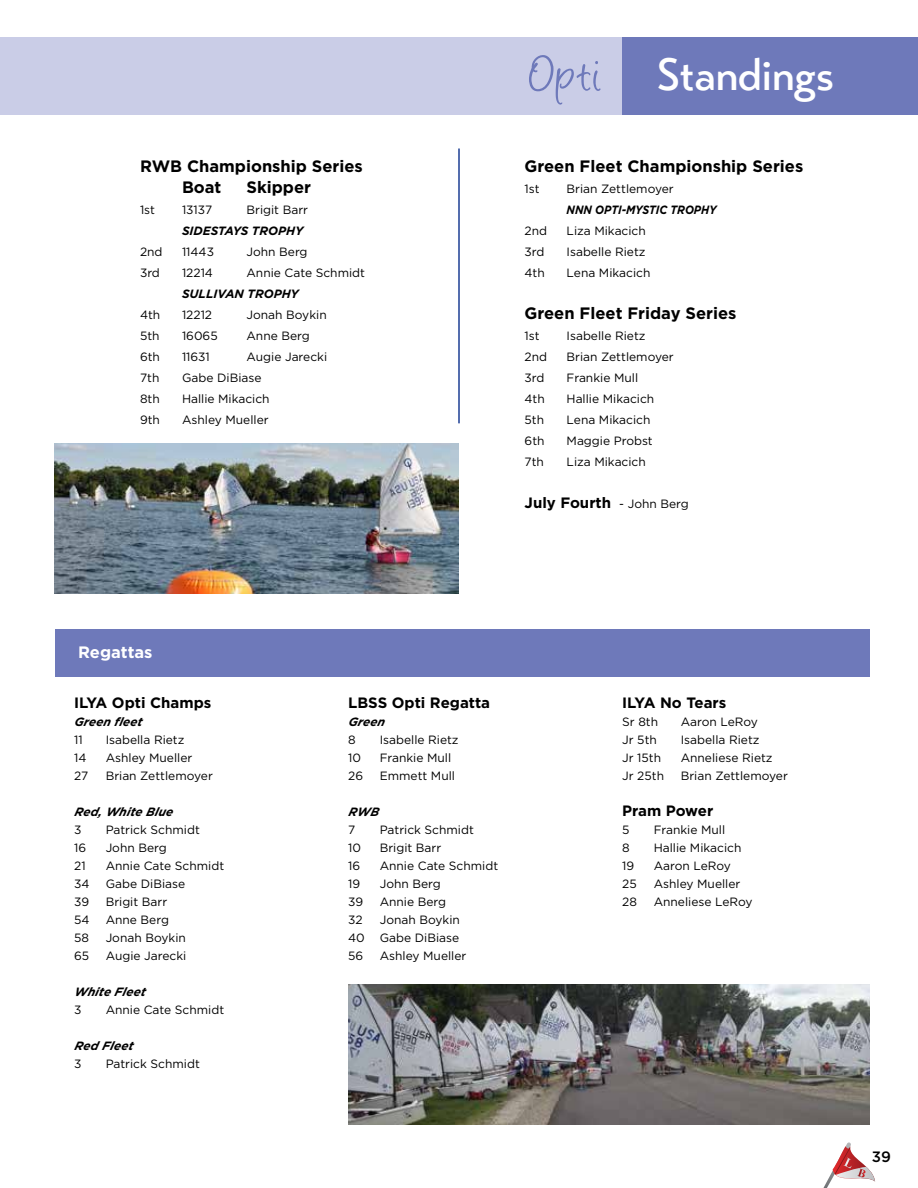
<style>
.page{position:relative;width:918px;height:1188px;background:#fff}
.page>*{position:absolute;margin:0;border:0;box-sizing:border-box;transform-origin:0 0}
.t1{font:500 45px "Transat";color:#fff}
.t2{font:700 16.5px/21px "Gotham";color:#000}
.t3{font:700 16.5px "Gotham";color:#fff}
.t4{font:700 15px "Gotham";color:#000}
.t5{font:500 15px "Gotham";color:#000}
.t6{font:12px/18px "Gotham";color:#000;text-align:justify}
.t7{font:italic 700 12px "Gotham";color:#000}
.t8{font:italic 700 12px "Gotham";color:#000;scale:.9 1}
.s1{font-family:"Angelina";font-weight:400;font-size:57px;color:#6e79ba}
.s2{font-weight:400;font-size:12px}
</style>
<div class="page">
<div style="left:0;top:37px;width:623px;height:77px;background:#cacde7"></div>
<div style="left:623px;top:37px;width:295px;height:77px;background:#6e79ba"></div>
<div style="left:55px;top:629px;width:815px;height:47px;background:#6e79ba"></div>
<hr style="left:458px;top:148px;width:2px;height:275px;background:#1c3e94">
<img style="left:348px;top:985px;width:522px;height:140px">
<img style="left:55px;top:443px;width:403px;height:151px">
<svg style="left:823px;top:1142px;width:52px;height:46px"></svg>
<h2 class="t2" style="left:182px;top:156px;width:182px;text-indent:-42px">RWB Championship Series<br>Boat</h2>
<h2 class="t2" style="left:247px;top:177px;width:66px">Skipper</h2>
<p class="t6" style="left:140px;top:201px;width:16px">1st</p>
<p class="t6" style="left:182px;top:201px;width:32px">13137</p>
<p class="t6" style="left:247px;top:201px;width:63px">Brigit Barr</p>
<p class="t7" style="left:182px;top:224px;width:123px">Sidestays Tr ophy</p>
<p class="t6" style="left:140px;top:243px;width:24px">2nd</p>
<p class="t6" style="left:182px;top:243px;width:34px">11443</p>
<p class="t6" style="left:247px;top:243px;width:63px">John Berg</p>
<p class="t6" style="left:140px;top:264px;width:21px">3rd</p>
<p class="t6" style="left:182px;top:264px;width:33px">12214</p>
<p class="t6" style="left:247px;top:264px;width:120px">Annie Cate Schmidt</p>
<p class="t7" style="left:182px;top:287px;width:76px">SULLIVAN TROPHY</p>
<p class="t6" style="left:140px;top:306px;width:22px">4th</p>
<p class="t6" style="left:182px;top:306px;width:32px">12212</p>
<p class="t6" style="left:247px;top:306px;width:82px">Jonah Boykin</p>
<p class="t6" style="left:140px;top:327px;width:21px">5th</p>
<p class="t6" style="left:182px;top:327px;width:37px">16065</p>
<p class="t6" style="left:247px;top:327px;width:65px">Anne Berg</p>
<p class="t6" style="left:140px;top:348px;width:22px">6th</p>
<p class="t6" style="left:182px;top:348px;width:29px">11631</p>
<p class="t6" style="left:247px;top:348px;width:82px">Augie Jarecki</p>
<p class="t6" style="left:140px;top:369px;width:21px">7th</p>
<p class="t6" style="left:182px;top:369px;width:81px">Gabe DiBiase</p>
<p class="t6" style="left:140px;top:390px;width:21px">8th</p>
<p class="t6" style="left:182px;top:390px;width:89px">Hallie Mikacich</p>
<p class="t6" style="left:140px;top:411px;width:22px">9th</p>
<p class="t6" style="left:182px;top:411px;width:88px">Ashley Mueller</p>
<h1 class="t1" style="left:531px;top:48px;width:305px"><span class="s1">Opti</span> Standings</h1>
<h2 class="t2" style="left:525px;top:156px;width:280px">Green Fleet Championship Series</h2>
<p class="t6" style="left:525px;top:180px;width:16px">1st</p>
<p class="t6" style="left:567px;top:180px;width:109px">Brian Zettlemoyer</p>
<p class="t8" style="left:567px;top:203px;width:168px">NNN Opti-Mystic Trophy</p>
<p class="t6" style="left:525px;top:222px;width:24px">2nd</p>
<p class="t6" style="left:567px;top:222px;width:81px">Liza Mikacich</p>
<p class="t6" style="left:525px;top:243px;width:21px">3rd</p>
<p class="t6" style="left:567px;top:243px;width:80px">Isabelle Rietz</p>
<p class="t6" style="left:525px;top:264px;width:22px">4th</p>
<p class="t6" style="left:567px;top:264px;width:85px">Lena Mikacich</p>
<h2 class="t2" style="left:525px;top:303px;width:213px">Green Fleet Friday Series</h2>
<p class="t6" style="left:525px;top:327px;width:16px">1st</p>
<p class="t6" style="left:567px;top:327px;width:80px">Isabelle Rietz</p>
<p class="t6" style="left:525px;top:348px;width:24px">2nd</p>
<p class="t6" style="left:567px;top:348px;width:109px">Brian Zettlemoyer</p>
<p class="t6" style="left:525px;top:369px;width:21px">3rd</p>
<p class="t6" style="left:567px;top:369px;width:73px">Frankie Mull</p>
<p class="t6" style="left:525px;top:390px;width:22px">4th</p>
<p class="t6" style="left:567px;top:390px;width:89px">Hallie Mikacich</p>
<p class="t6" style="left:525px;top:411px;width:21px">5th</p>
<p class="t6" style="left:567px;top:411px;width:85px">Lena Mikacich</p>
<p class="t6" style="left:525px;top:432px;width:22px">6th</p>
<p class="t6" style="left:567px;top:432px;width:88px">Maggie Probst</p>
<p class="t6" style="left:525px;top:453px;width:21px">7th</p>
<p class="t6" style="left:567px;top:453px;width:81px">Liza Mikacich</p>
<p class="t4" style="left:525px;top:494px;width:166px">July Fourth <span class="s2">- John Berg</span></p>
<h2 class="t3" style="left:78px;top:643px;width:76px">Regattas</h2>
<p class="t4" style="left:74px;top:694px;width:139px">ILYA Opti Champs</p>
<p class="t7" style="left:74px;top:715px;width:72px">Green fleet</p>
<p class="t6" style="left:74px;top:730px;width:10px">11</p>
<p class="t6" style="left:106px;top:730px;width:80px">Isabella Rietz</p>
<p class="t6" style="left:74px;top:748px;width:14px">14</p>
<p class="t6" style="left:106px;top:748px;width:88px">Ashley Mueller</p>
<p class="t6" style="left:74px;top:766px;width:16px">27</p>
<p class="t6" style="left:106px;top:766px;width:109px">Brian Zettlemoyer</p>
<p class="t7" style="left:74px;top:805px;width:103px">Red, White Blue</p>
<p class="t6" style="left:74px;top:820px;width:9px">3</p>
<p class="t6" style="left:106px;top:820px;width:96px">Patrick Schmidt</p>
<p class="t6" style="left:74px;top:838px;width:14px">16</p>
<p class="t6" style="left:106px;top:838px;width:63px">John Berg</p>
<p class="t6" style="left:74px;top:856px;width:13px">21</p>
<p class="t6" style="left:106px;top:856px;width:120px">Annie Cate Schmidt</p>
<p class="t6" style="left:74px;top:874px;width:17px">34</p>
<p class="t6" style="left:106px;top:874px;width:81px">Gabe DiBiase</p>
<p class="t6" style="left:74px;top:892px;width:17px">39</p>
<p class="t6" style="left:106px;top:892px;width:63px">Brigit Barr</p>
<p class="t6" style="left:74px;top:910px;width:17px">54</p>
<p class="t6" style="left:106px;top:910px;width:65px">Anne Berg</p>
<p class="t6" style="left:74px;top:928px;width:16px">58</p>
<p class="t6" style="left:106px;top:928px;width:82px">Jonah Boykin</p>
<p class="t6" style="left:74px;top:946px;width:17px">65</p>
<p class="t6" style="left:106px;top:946px;width:82px">Augie Jarecki</p>
<p class="t7" style="left:74px;top:985px;width:75px">White Fleet</p>
<p class="t6" style="left:74px;top:1000px;width:9px">3</p>
<p class="t6" style="left:106px;top:1000px;width:120px">Annie Cate Schmidt</p>
<p class="t7" style="left:74px;top:1039px;width:63px">Red Fleet</p>
<p class="t6" style="left:74px;top:1054px;width:9px">3</p>
<p class="t6" style="left:106px;top:1054px;width:96px">Patrick Schmidt</p>
<p class="t4" style="left:348px;top:694px;width:143px">LBSS Opti Regatta</p>
<p class="t7" style="left:348px;top:715px;width:40px">Green</p>
<p class="t6" style="left:348px;top:730px;width:9px">8</p>
<p class="t6" style="left:380px;top:730px;width:80px">Isabelle Rietz</p>
<p class="t6" style="left:348px;top:748px;width:14px">10</p>
<p class="t6" style="left:380px;top:748px;width:73px">Frankie Mull</p>
<p class="t6" style="left:348px;top:766px;width:16px">26</p>
<p class="t6" style="left:380px;top:766px;width:77px">Emmett Mull</p>
<p class="t7" style="left:348px;top:805px;width:34px">RWB</p>
<p class="t6" style="left:348px;top:820px;width:9px">7</p>
<p class="t6" style="left:380px;top:820px;width:96px">Patrick Schmidt</p>
<p class="t6" style="left:348px;top:838px;width:14px">10</p>
<p class="t6" style="left:380px;top:838px;width:63px">Brigit Barr</p>
<p class="t6" style="left:348px;top:856px;width:14px">16</p>
<p class="t6" style="left:380px;top:856px;width:120px">Annie Cate Schmidt</p>
<p class="t6" style="left:348px;top:874px;width:14px">19</p>
<p class="t6" style="left:380px;top:874px;width:63px">John Berg</p>
<p class="t6" style="left:348px;top:892px;width:17px">39</p>
<p class="t6" style="left:380px;top:892px;width:68px">Annie Berg</p>
<p class="t6" style="left:348px;top:910px;width:16px">32</p>
<p class="t6" style="left:348px;top:910px;width:113px;text-indent:32px">Jonah Boykin 40 Gabe DiBiase 56</p>
<p class="t6" style="left:380px;top:946px;width:88px">Ashley Mueller</p>
<p class="t4" style="left:622px;top:694px;width:106px">ILYA No Tears</p>
<p class="t6" style="left:622px;top:712px;width:37px">Sr 8th</p>
<p class="t6" style="left:681px;top:712px;width:79px">Aaron LeRoy</p>
<p class="t6" style="left:622px;top:730px;width:36px">Jr 5th</p>
<p class="t6" style="left:681px;top:730px;width:80px">Isabella Rietz</p>
<p class="t6" style="left:622px;top:748px;width:40px">Jr 15th</p>
<p class="t6" style="left:681px;top:748px;width:93px">Anneliese Rietz</p>
<p class="t6" style="left:622px;top:766px;width:43px">Jr 25th</p>
<p class="t6" style="left:681px;top:766px;width:109px">Brian Zettlemoyer</p>
<p class="t4" style="left:622px;top:802px;width:93px">Pram Power</p>
<p class="t6" style="left:622px;top:820px;width:9px">5</p>
<p class="t6" style="left:654px;top:820px;width:73px">Frankie Mull</p>
<p class="t6" style="left:622px;top:838px;width:9px">8</p>
<p class="t6" style="left:654px;top:838px;width:89px">Hallie Mikacich</p>
<p class="t6" style="left:622px;top:856px;width:14px">19</p>
<p class="t6" style="left:654px;top:856px;width:79px">Aaron LeRoy</p>
<p class="t6" style="left:622px;top:874px;width:16px">25</p>
<p class="t6" style="left:654px;top:874px;width:88px">Ashley Mueller</p>
<p class="t6" style="left:622px;top:892px;width:16px">28</p>
<p class="t6" style="left:654px;top:892px;width:100px">Anneliese LeRoy</p>
<p class="t5" style="left:872px;top:1148px;width:21px">39</p>
</div>
